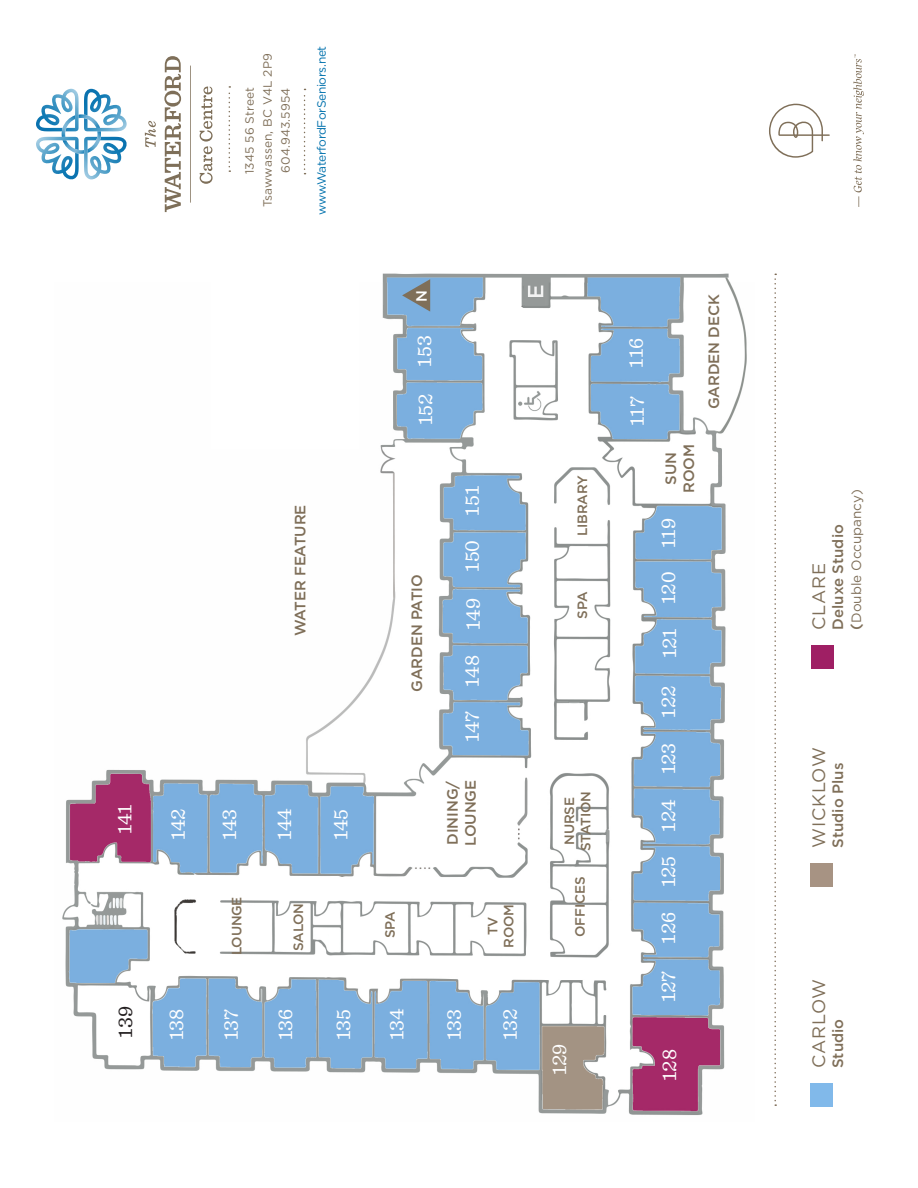
<style>
.page{position:relative;width:918px;height:1188px;background:#fff}
.page>*{position:absolute;margin:0;border:0;box-sizing:border-box;transform-origin:0 0}
.t1{font:21px "Sentinel";color:#fff}
.t2{font:21px "Sentinel";color:#231f20}
.t3{font:18px "Gotham";letter-spacing:.04em;color:#7f6f59}
.t4{font:500 15px/18px "Gotham";letter-spacing:-.01em;color:#7f6f59}
.t5{font:500 15px "Gotham";color:#fff}
.t6{font:500 13.5px "Gotham";letter-spacing:-.01em;color:#7f6f59}
.t7{font:13.5px "Gotham";color:#7f6f59}
.t8{font:12px "Gotham";letter-spacing:.01em;color:#7f6f59}
.t9{font:12px "Gotham";letter-spacing:-.03em;color:#0071ad}
.s1{font-weight:500;font-size:15px}
</style>
<div class="page">
<svg style="left:190px;top:65px;width:1px;height:138px"></svg>
<svg style="left:200px;top:86px;width:13px;height:98px"></svg>
<svg style="left:164px;top:56px;width:17px;height:156px"></svg>
<svg style="left:145px;top:121px;width:11px;height:26px"></svg>
<svg style="left:36px;top:89px;width:91px;height:91px"></svg>
<div style="left:810px;top:1083px;width:23px;height:24px;background:#81b9ea"></div>
<div style="left:811px;top:645px;width:23px;height:24px;background:#9f1f64"></div>
<div style="left:810px;top:863px;width:23px;height:24px;background:#a79383"></div>
<img style="left:62px;top:273px;width:685px;height:842px">
<svg style="left:402px;top:279px;width:28px;height:33px"></svg>
<svg style="left:229px;top:86px;width:1px;height:86px"></svg>
<svg style="left:304px;top:89px;width:2px;height:85px"></svg>
<svg style="left:769px;top:103px;width:61px;height:55px"></svg>
<svg style="left:853px;top:54px;width:11px;height:153px"></svg>
<svg style="left:774px;top:274px;width:2px;height:832px"></svg>
<p class="t8" style="left:242px;top:174px;width:89px;rotate:-90deg">1345 56 Street</p>
<p class="t8" style="left:260px;top:207px;width:155px;rotate:-90deg">Tsawwassen, BC V4L 2P9</p>
<p class="t8" style="left:278px;top:173px;width:87px;rotate:-90deg">604.943.5954</p>
<p class="t9" style="left:314px;top:215px;width:171px;rotate:-90deg">www.WaterfordForSeniors.net</p>
<p class="t5" style="left:412px;top:302px;width:13px;rotate:-90deg">N</p>
<p class="t1" style="left:408px;top:367px;width:33px;rotate:-90deg">153</p>
<p class="t1" style="left:409px;top:425px;width:33px;rotate:-90deg">152</p>
<p class="t4" style="left:291px;top:636px;width:133px;rotate:-90deg">WATER FEATURE</p>
<p class="t4" style="left:408px;top:692px;width:119px;rotate:-90deg">GARDEN PATIO</p>
<p class="t1" style="left:109px;top:834px;width:32px;rotate:-90deg">141</p>
<p class="t1" style="left:162px;top:840px;width:34px;rotate:-90deg">142</p>
<p class="t1" style="left:213px;top:840px;width:33px;rotate:-90deg">143</p>
<p class="t1" style="left:268px;top:840px;width:34px;rotate:-90deg">144</p>
<p class="t1" style="left:325px;top:840px;width:33px;rotate:-90deg">145</p>
<p class="t6" style="left:228px;top:955px;width:60px;rotate:-90deg">LOUNGE</p>
<p class="t6" style="left:290px;top:951px;width:49px;rotate:-90deg">SALON</p>
<p class="t6" style="left:381px;top:938px;width:29px;rotate:-90deg">SPA</p>
<p class="t1" style="left:456px;top:516px;width:31px;rotate:-90deg">151</p>
<p class="t1" style="left:456px;top:572px;width:33px;rotate:-90deg">150</p>
<p class="t1" style="left:457px;top:630px;width:33px;rotate:-90deg">149</p>
<p class="t1" style="left:456px;top:687px;width:33px;rotate:-90deg">148</p>
<p class="t1" style="left:456px;top:742px;width:33px;rotate:-90deg">147</p>
<p class="t4" style="left:443px;top:846px;width:67px;rotate:-90deg">DINING/<br>LOUNGE</p>
<p class="t6" style="left:484px;top:935px;width:20px;rotate:-90deg">TV</p>
<p class="t6" style="left:500px;top:948px;width:45px;rotate:-90deg">ROOM</p>
<p class="t2" style="left:109px;top:1038px;width:33px;rotate:-90deg">139</p>
<p class="t1" style="left:160px;top:1040px;width:33px;rotate:-90deg">138</p>
<p class="t1" style="left:215px;top:1040px;width:33px;rotate:-90deg">137</p>
<p class="t1" style="left:270px;top:1040px;width:33px;rotate:-90deg">136</p>
<p class="t1" style="left:327px;top:1040px;width:33px;rotate:-90deg">135</p>
<p class="t1" style="left:381px;top:1040px;width:34px;rotate:-90deg">134</p>
<p class="t1" style="left:438px;top:1040px;width:33px;rotate:-90deg">133</p>
<p class="t1" style="left:494px;top:1040px;width:33px;rotate:-90deg">132</p>
<p class="t6" style="left:574px;top:536px;width:63px;rotate:-90deg">LIBRARY</p>
<p class="t6" style="left:574px;top:619px;width:29px;rotate:-90deg">SPA</p>
<p class="t6" style="left:561px;top:845px;width:49px;rotate:-90deg">NURSE</p>
<p class="t6" style="left:577px;top:851px;width:61px;rotate:-90deg">STATION</p>
<p class="t6" style="left:571px;top:937px;width:62px;rotate:-90deg">OFFICES</p>
<p class="t1" style="left:620px;top:368px;width:31px;rotate:-90deg">116</p>
<p class="t1" style="left:621px;top:426px;width:31px;rotate:-90deg">117</p>
<p class="t4" style="left:705px;top:409px;width:116px;rotate:-90deg">GARDEN DECK</p>
<p class="t4" style="left:662px;top:485px;width:34px;rotate:-90deg">SUN</p>
<p class="t4" style="left:680px;top:493px;width:50px;rotate:-90deg">ROOM</p>
<p class="t1" style="left:652px;top:548px;width:31px;rotate:-90deg">119</p>
<p class="t1" style="left:652px;top:604px;width:34px;rotate:-90deg">120</p>
<p class="t1" style="left:654px;top:658px;width:32px;rotate:-90deg">121</p>
<p class="t1" style="left:652px;top:718px;width:34px;rotate:-90deg">122</p>
<p class="t1" style="left:652px;top:774px;width:33px;rotate:-90deg">123</p>
<p class="t1" style="left:652px;top:832px;width:34px;rotate:-90deg">124</p>
<p class="t1" style="left:652px;top:887px;width:33px;rotate:-90deg">125</p>
<p class="t1" style="left:652px;top:944px;width:34px;rotate:-90deg">126</p>
<p class="t1" style="left:652px;top:1002px;width:33px;rotate:-90deg">127</p>
<p class="t1" style="left:543px;top:1075px;width:34px;rotate:-90deg">129</p>
<p class="t1" style="left:654px;top:1081px;width:34px;rotate:-90deg">128</p>
<p class="t7" style="left:848px;top:630px;width:142px;rotate:-90deg"><span class="s1">(</span>Double Occupancy)</p>
<p class="t4" style="left:829px;top:630px;width:107px;rotate:-90deg">Deluxe Studio</p>
<p class="t3" style="left:807px;top:630px;width:68px;rotate:-90deg">CLARE</p>
<p class="t3" style="left:807px;top:848px;width:102px;rotate:-90deg">WICKLOW</p>
<p class="t4" style="left:829px;top:848px;width:86px;rotate:-90deg">Studio Plus</p>
<p class="t3" style="left:807px;top:1068px;width:90px;rotate:-90deg">CARLOW</p>
<p class="t4" style="left:829px;top:1068px;width:51px;rotate:-90deg">Studio</p>
</div>
